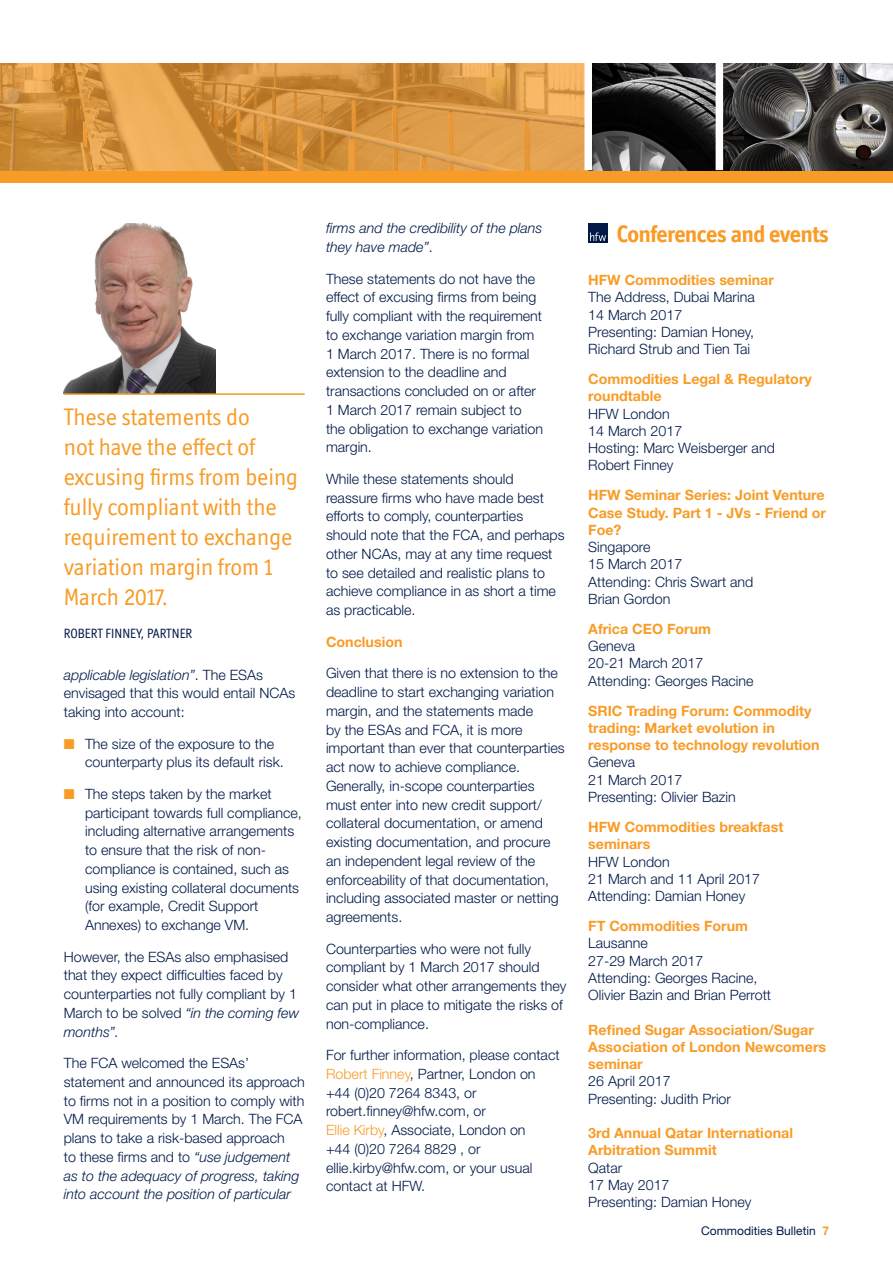
<style>
.page{position:relative;width:893px;height:1263px;background:#fff}
.page>*{position:absolute;margin:0;border:0;box-sizing:border-box;transform-origin:0 0}
.BULLETIN_-_Pull_Quot{font:24px/30px "Officina Display ITC Std";color:#f89c27}
.BULLETIN_-_Article_H{font:700 24px "Officina Display ITC Std";letter-spacing:-.015em;color:#f89c27}
.BULLETIN_-_Bodytext{font:300 14.25px/18.8px "Helvetica Neue LT Std";color:#001948}
.BULLETIN_-_Intro_Par{font:300 14.25px/17.2px "Helvetica Neue LT Std";color:#001948}
.BULLETIN_-_Intro_Par-2{font:700 14.25px/17.2px "Helvetica Neue LT Std";color:#f89c27}
.BULLETIN_-_Events{font:700 14.25px/17.2px "Helvetica Neue LT Std";color:#f89c27}
.BULLETIN_-_Events-2{font:300 14.25px/17.2px "Helvetica Neue LT Std";color:#001948}
.BULLETIN_-_Bodytext-2{font:italic 300 14.25px/18.8px "Helvetica Neue LT Std";color:#001948}
.BULLETIN_-_Subhead_1{font:700 14.25px "Helvetica Neue LT Std";color:#f89c27}
.By_Who{font:13.5px "Officina Display ITC Std";color:#001948}
.t1{font:12px "Helvetica Neue LT Std";color:#001948}
.s1{font-style:italic}
.s2{color:#f89c27}
.s3{font-style:normal}
.s4{font-weight:700;color:#f89c27}
.s5{font-weight:300;color:#001948}
</style>
<div class="page">
<div style="left:0;top:170px;width:893px;height:13px;background:#f89c27"></div>
<img style="left:592px;top:64px;width:124px;height:106px">
<svg style="left:723px;top:64px;width:170px;height:106px;background:#4f4c4b"></svg>
<svg style="left:0;top:64px;width:584px;height:106px;background:#d89744"></svg>
<img style="left:64px;top:223px;width:151px;height:170px">
<hr style="left:64px;top:393px;width:241px;height:2px;background:#f89c27">
<div style="left:588px;top:223px;width:19px;height:19px;background:#001948"></div>
<svg style="left:590px;top:232px;width:16px;height:9px"></svg>
<p class="BULLETIN_-_Pull_Quot" style="left:64px;top:401px;width:236px">These statements do<br>not have the effect of excusing firms from being fully compliant with the requirement to exchange variation margin from 1<br>March 2017.</p>
<p class="By_Who" style="left:64px;top:625px;width:130px">ROBERT FINNEY, PARTNER</p>
<p class="BULLETIN_-_Bodytext" style="left:64px;top:665px;width:233px"><span class="s1">applicable legislation”</span>. The ESAs envisaged that this would entail NCAs taking into account:</p>
<p class="BULLETIN_-_Bodytext" style="left:85px;top:734px;width:200px;text-indent:-21px"><span class="s2">■</span> The size of the exposure to the counterparty plus its default risk.</p>
<p class="BULLETIN_-_Bodytext" style="left:85px;top:784px;width:218px;text-indent:-21px"><span class="s2">■</span> The steps taken by the market participant towards full compliance, including alternative arrangements to ensure that the risk of non&shy;compliance is contained, such as using existing collateral documents (for example, Credit Support<br>Annexes) to exchange VM.</p>
<p class="BULLETIN_-_Bodytext" style="left:64px;top:947px;width:237px">However, the ESAs also emphasised that they expect difficulties faced by counterparties not fully compliant by 1<br>March to be solved <span class="s1">“in the coming few months”.</span></p>
<p class="BULLETIN_-_Bodytext" style="left:64px;top:1053px;width:242px">The FCA welcomed the ESAs’ statement and announced its approach to firms not in a position to comply with VM requirements by 1 March. The FCA plans to take a risk-based approach<br>to these firms and to <span class="s1">“use judgement as to the adequacy of progress, taking into account the position of particular</span></p>
<p class="BULLETIN_-_Bodytext-2" style="left:326px;top:219px;width:218px">firms and the credibility of the plans they have made”<span class="s3">.</span></p>
<p class="BULLETIN_-_Bodytext" style="left:326px;top:269px;width:218px">These statements do not have the effect of excusing firms from being fully compliant with the requirement to exchange variation margin from<br>1 March 2017. There is no formal extension to the deadline and transactions concluded on or after<br>1 March 2017 remain subject to the obligation to exchange variation margin.</p>
<p class="BULLETIN_-_Bodytext" style="left:326px;top:469px;width:240px">While these statements should reassure firms who have made best efforts to comply, counterparties should note that the FCA, and perhaps other NCAs, may at any time request to see detailed and realistic plans to achieve compliance in as short a time as practicable.</p>
<p class="BULLETIN_-_Subhead_1" style="left:326px;top:633px;width:78px">Conclusion</p>
<p class="BULLETIN_-_Bodytext" style="left:326px;top:663px;width:240px">Given that there is no extension to the deadline to start exchanging variation margin, and the statements made<br>by the ESAs and FCA, it is more important than ever that counterparties act now to achieve compliance.<br>Generally, in-scope counterparties must enter into new credit support/ collateral documentation, or amend existing documentation, and procure an independent legal review of the enforceability of that documentation, including associated master or netting agreements.</p>
<p class="BULLETIN_-_Bodytext" style="left:326px;top:939px;width:242px">Counterparties who were not fully compliant by 1 March 2017 should consider what other arrangements they can put in place to mitigate the risks of non-compliance.</p>
<p class="BULLETIN_-_Bodytext" style="left:326px;top:1045px;width:235px">For further information, please contact<br><span class="s2">Robert Finney</span>, Partner, London on +44 (0)20 7264 8343, or robert.finney@hfw.com, or<br><span class="s2">Ellie Kirby</span>, Associate, London on<br>+44 (0)20 7264 8829 , or ellie.kirby@hfw.com, or your usual contact at HFW.</p>
<p class="BULLETIN_-_Article_H" style="left:617px;top:220px;width:213px">Conferences and events</p>
<p class="BULLETIN_-_Events" style="left:588px;top:271px;width:187px">HFW Commodities seminar</p>
<p class="BULLETIN_-_Intro_Par" style="left:588px;top:288px;width:168px">The Address, Dubai Marina<br>14 March 2017<br>Presenting: Damian Honey,<br>Richard Strub and Tien Tai</p>
<p class="BULLETIN_-_Intro_Par" style="left:588px;top:370px;width:225px"><span class="s4">Commodities Legal &amp; Regulatory roundtable<br></span>HFW London<br>14 March 2017<br>Hosting: Marc Weisberger and<br>Robert Finney</p>
<p class="BULLETIN_-_Intro_Par-2" style="left:588px;top:486px;width:239px">HFW Seminar Series: Joint Venture<br>Case Study. Part 1 - JVs - Friend or<br>Foe?<br><span class="s5">Singapore<br>15 March 2017<br>Attending: Chris Swart and<br>Brian Gordon</span></p>
<p class="BULLETIN_-_Intro_Par" style="left:588px;top:620px;width:167px"><span class="s4">Africa CEO Forum<br></span>Geneva<br>20-21 March 2017<br>Attending: Georges Racine</p>
<p class="BULLETIN_-_Intro_Par-2" style="left:588px;top:702px;width:233px">SRIC Trading Forum: Commodity trading: Market evolution in response to technology revolution<br><span class="s5">Geneva<br>21 March 2017<br>Presenting: Olivier Bazin</span></p>
<p class="BULLETIN_-_Intro_Par" style="left:588px;top:818px;width:197px"><span class="s4">HFW Commodities breakfast seminars<br></span>HFW London<br>21 March and 11 April 2017<br>Attending: Damian Honey</p>
<p class="BULLETIN_-_Events-2" style="left:588px;top:917px;width:184px"><span class="s4">FT Commodities Forum<br></span>Lausanne<br>27-29 March 2017<br>Attending: Georges Racine,<br>Olivier Bazin and Brian Perrott</p>
<p class="BULLETIN_-_Events" style="left:588px;top:1020px;width:239px">Refined Sugar Association/Sugar<br>Association of London Newcomers seminar</p>
<p class="BULLETIN_-_Events-2" style="left:588px;top:1072px;width:144px">26 April 2017<br>Presenting: Judith Prior</p>
<p class="BULLETIN_-_Events" style="left:588px;top:1124px;width:206px">3rd Annual Qatar International<br>Arbitration Summit<br><span class="s5">Qatar<br>17 May 2017<br>Presenting: Damian Honey</span></p>
<p class="t1" style="left:701px;top:1224px;width:130px">Commodities Bulletin <span class="s4">7</span></p>
</div>
